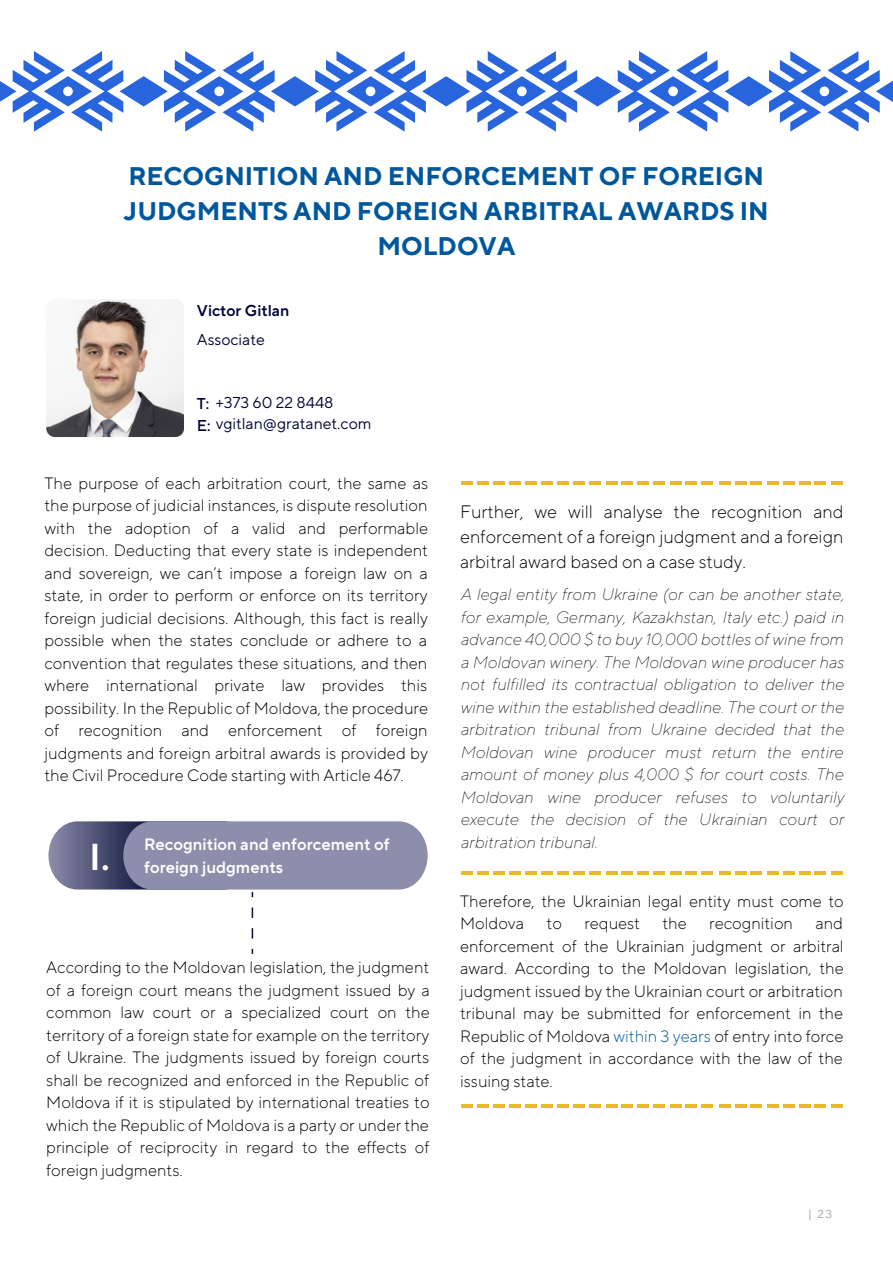
<style>
.page{position:relative;width:893px;height:1264px;background:#fff}
.page>*{position:absolute;margin:0;border:0;box-sizing:border-box;transform-origin:0 0}
.t1{font:600 37.5px "TT Norms Pro";color:#fefefe}
.t2{font:700 25.5px/34.8px "TT Norms Pro";color:#01579b;text-align:center}
.t3{font:300 18px/24.8px "TT Norms Pro";color:#000;text-align:justify}
.t4{font:300 16.5px/22.5px "TT Norms Pro";color:#000;text-align:justify}
.t5{font:italic 200 16.5px/22.5px "TT Norms Pro";color:#000;text-align:justify}
.t6{font:600 16.5px "TT Norms Pro";color:#fefefe}
.t7{font:15.75px "TT Norms Pro";color:#000438}
.t8{font:600 15.75px "TT Norms Pro";color:#000438}
.t9{font:500 15.75px "TT Norms Pro";color:#000438}
.t10{font:11.85px "Arimo";color:#aaafb1}
.s1{font-weight:500}
.s2{color:#01579b}
</style>
<div class="page">
<svg style="left:0;top:51px;width:892px;height:81px"></svg>
<img style="left:46px;top:299px;width:138px;height:138px;border-radius:9px">
<svg style="left:48px;top:821px;width:379px;height:76px;background:#9192ad"></svg>
<svg style="left:461px;top:482px;width:381px;height:3px"></svg>
<svg style="left:461px;top:871px;width:381px;height:3px"></svg>
<svg style="left:461px;top:1104px;width:12px;height:3px"></svg>
<svg style="left:477px;top:1104px;width:12px;height:3px"></svg>
<svg style="left:493px;top:1104px;width:12px;height:3px"></svg>
<svg style="left:509px;top:1104px;width:12px;height:3px"></svg>
<svg style="left:525px;top:1104px;width:12px;height:3px"></svg>
<svg style="left:541px;top:1104px;width:12px;height:3px"></svg>
<svg style="left:557px;top:1104px;width:12px;height:3px"></svg>
<svg style="left:573px;top:1104px;width:12px;height:3px"></svg>
<svg style="left:589px;top:1104px;width:12px;height:3px"></svg>
<svg style="left:606px;top:1104px;width:11px;height:3px"></svg>
<svg style="left:621px;top:1104px;width:12px;height:3px"></svg>
<svg style="left:637px;top:1104px;width:12px;height:3px"></svg>
<svg style="left:653px;top:1104px;width:12px;height:3px"></svg>
<svg style="left:670px;top:1104px;width:11px;height:3px"></svg>
<svg style="left:685px;top:1104px;width:12px;height:3px"></svg>
<svg style="left:701px;top:1104px;width:12px;height:3px"></svg>
<svg style="left:719px;top:1104px;width:11px;height:3px"></svg>
<svg style="left:735px;top:1104px;width:11px;height:3px"></svg>
<svg style="left:750px;top:1104px;width:12px;height:3px"></svg>
<svg style="left:767px;top:1104px;width:11px;height:3px"></svg>
<svg style="left:783px;top:1104px;width:11px;height:3px"></svg>
<svg style="left:799px;top:1104px;width:11px;height:3px"></svg>
<svg style="left:814px;top:1104px;width:12px;height:3px"></svg>
<svg style="left:831px;top:1104px;width:11px;height:3px"></svg>
<p class="t2" style="left:124px;top:160px;width:646px">RECOGNITION AND ENFORCEMENT OF FOREIGN<br>JUDGMENTS AND FOREIGN ARBITRAL AWARDS IN<br>MOLDOVA</p>
<p class="t8" style="left:197px;top:301px;width:94px">Victor Gitlan</p>
<p class="t7" style="left:197px;top:330px;width:69px">Associate</p>
<p class="t7" style="left:197px;top:392px;width:138px"><span class="s1">Т:</span> +373 60 22 8448</p>
<p class="t9" style="left:197px;top:415px;width:15px">E:</p>
<p class="t7" style="left:216px;top:414px;width:157px">vgitlan@gratanet.com</p>
<p class="t4" style="left:44px;top:472px;width:385px">The purpose of each arbitration court, the same as the purpose of judicial instances, is dispute resolution with the adoption of a valid and performable decision. Deducting that every state is independent and sovereign, we can’t impose a foreign law on a state, in order to perform or enforce on its territory foreign judicial decisions. Although, this fact is really possible when the states conclude or adhere to a convention that regulates these situations, and then where international private law provides this possibility. In the Republic of Moldova, the procedure of recognition and enforcement of foreign judgments and foreign arbitral awards is provided by the Civil Procedure Code starting with Article 467.</p>
<p class="t1" style="left:89px;top:833px;width:22px">I.</p>
<p class="t6" style="left:144px;top:834px;width:247px">Recognition and enforcement of</p>
<p class="t6" style="left:144px;top:857px;width:141px">foreign judgments</p>
<p class="t4" style="left:46px;top:956px;width:385px">According to the Moldovan legislation, the judgment of a foreign court means the judgment issued by a common law court or a specialized court on the territory of a foreign state for example on the territory of Ukraine. The judgments issued by foreign courts shall be recognized and enforced in the Republic of Moldova if it is stipulated by international treaties to which the Republic of Moldova is a party or under the principle of reciprocity in regard to the effects of foreign judgments.</p>
<p class="t3" style="left:460px;top:500px;width:385px">Further, we will analyse the recognition and enforcement of a foreign judgment and a foreign arbitral award based on a case study.</p>
<p class="t5" style="left:460px;top:584px;width:385px">A legal entity from Ukraine (or can be another state, for example, Germany, Kazakhstan, Italy etc.) paid in advance 40,000 $ to buy 10,000 bottles of wine from a Moldovan winery. The Moldovan wine producer has not fulfilled its contractual obligation to deliver the wine within the established deadline. The court or the arbitration tribunal from Ukraine decided that the Moldovan wine producer must return the entire amount of money plus 4,000 $ for court costs. The Moldovan wine producer refuses to voluntarily execute the decision of the Ukrainian court or arbitration tribunal.</p>
<p class="t4" style="left:460px;top:890px;width:385px">Therefore, the Ukrainian legal entity must come to<br>Moldova</p>
<p class="t4" style="left:460px;top:913px;width:385px;text-indent:355px">and enforcement of the Ukrainian judgment or arbitral award. According to the Moldovan legislation, the judgment issued by the Ukrainian court or arbitration tribunal may be submitted for enforcement in the Republic of Moldova <span class="s2">within 3 years</span> of entry into force of the judgment in accordance with the law of the issuing state.</p>
<p class="t4" style="left:546px;top:913px;width:17px">to</p>
<p class="t4" style="left:584px;top:913px;width:57px">request</p>
<p class="t4" style="left:662px;top:913px;width:26px">the</p>
<p class="t4" style="left:709px;top:913px;width:85px">recognition</p>
<p class="t10" style="left:808px;top:1207px;width:25px">| 23</p>
</div>
